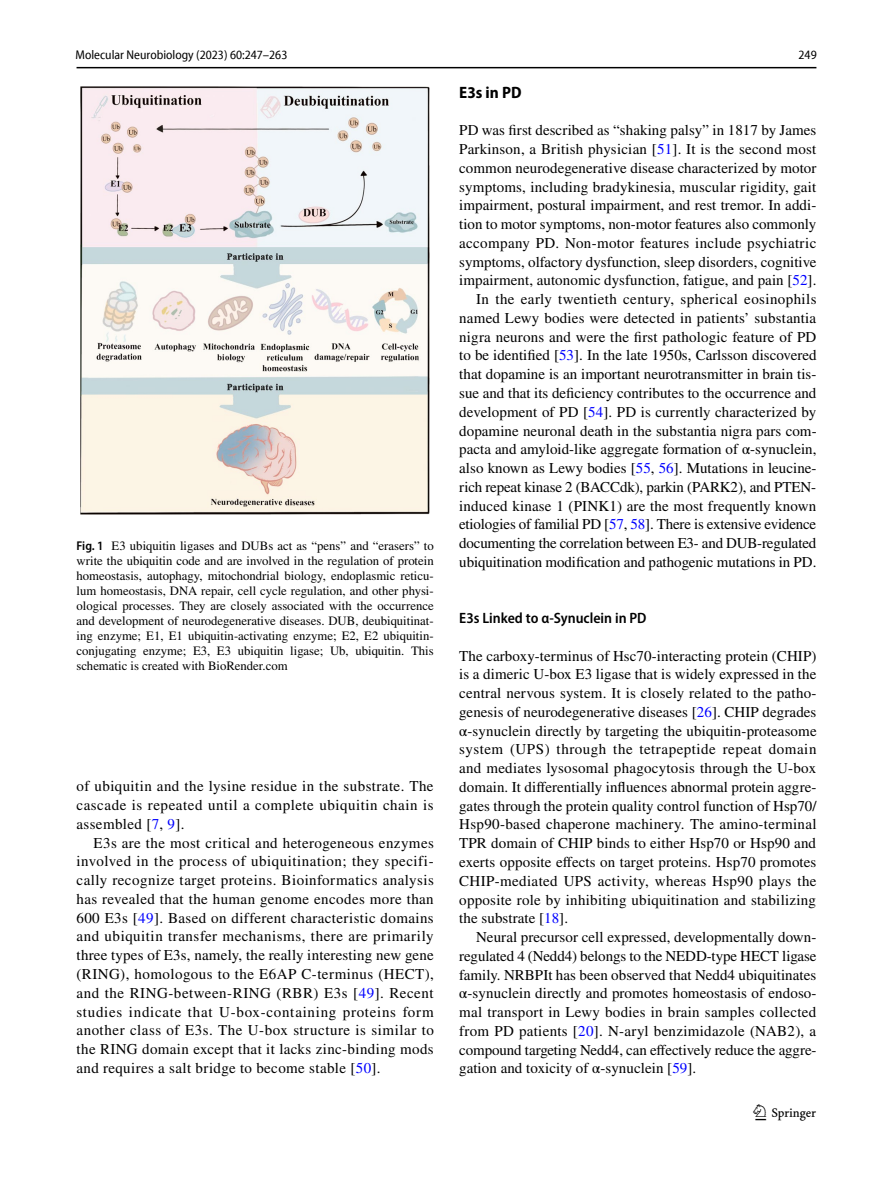
<style>
.page{position:relative;width:893px;height:1187px;background:#fff}
.page>*{position:absolute;margin:0;border:0;box-sizing:border-box;transform-origin:0 0}
.t1{font:22.5px "Springnew Regular 3";color:#000}
.t2{font:700 semi-condensed 16.5px "Myriad Pro";color:#000}
.t3{font:15px/18.8px "STIX";letter-spacing:.005em;color:#000;text-align:justify}
.t4{font:600 semi-condensed 15px "Myriad Pro";color:#000}
.t5{font:12.75px/15px "STIX";color:#000;text-align:justify}
.t6{font:semi-condensed 12.75px "Myriad Pro Unic";color:#000}
.s1{font-family:"Myriad Pro";font-weight:600;font-stretch:semi-condensed}
.s2{color:#00f}
</style>
<div class="page">
<hr style="left:77px;top:67px;width:739px;height:1px;background:#000">
<img style="left:81px;top:87px;width:348px;height:427px">
<p class="t6" style="left:76px;top:50px;width:213px">Molecular Neurobiology (2023) 60:247–263</p>
<p class="t6" style="left:798px;top:50px;width:20px">249</p>
<p class="t5" style="left:77px;top:538px;width:359px"><span class="s1">Fig. 1</span> E3 ubiquitin ligases and DUBs act as “pens” and “erasers” to write the ubiquitin code and are involved in the regulation of protein homeostasis, autophagy, mitochondrial biology, endoplasmic reticu&shy;lum homeostasis, DNA repair, cell cycle regulation, and other physi&shy;ological processes. They are closely associated with the occurrence and development of neurodegenerative diseases. DUB, deubiquitinat&shy;ing enzyme; E1, E1 ubiquitin-activating enzyme; E2, E2 ubiquitin&shy;conjugating enzyme; E3, E3 ubiquitin ligase; Ub, ubiquitin. This schematic is created with BioRender.com</p>
<p class="t3" style="left:77px;top:778px;width:359px">of ubiquitin and the lysine residue in the substrate. The cascade is repeated until a complete ubiquitin chain is assembled [<span class="s2">7</span>, <span class="s2">9</span>].</p>
<p class="t3" style="left:77px;top:834px;width:359px;text-indent:17px">E3s are the most critical and heterogeneous enzymes involved in the process of ubiquitination; they specifi&shy;cally recognize target proteins. Bioinformatics analysis has revealed that the human genome encodes more than 600 E3s [<span class="s2">49</span>]. Based on different characteristic domains and ubiquitin transfer mechanisms, there are primarily three types of E3s, namely, the really interesting new gene (RING), homologous to the E6AP C-terminus (HECT), and the RING-between-RING (RBR) E3s [<span class="s2">49</span>]. Recent studies indicate that U-box-containing proteins form another class of E3s. The U-box structure is similar to the RING domain except that it lacks zinc-binding mods and requires a salt bridge to become stable [<span class="s2">50</span>].</p>
<p class="t2" style="left:459px;top:83px;width:64px">E3s in PD</p>
<p class="t3" style="left:459px;top:122px;width:359px;text-align:right">PD was first described as “shaking palsy” in 1817 by James Parkinson, a British physician [<span class="s2">51</span>]. It is the second most common neurodegenerative disease characterized by motor symptoms, including bradykinesia, muscular rigidity, gait impairment, postural impairment, and rest tremor. In addi&shy;tion to motor symptoms, non-motor features also commonly accompany PD. Non-motor features include psychiatric symptoms, olfactory dysfunction, sleep disorders, cognitive impairment, autonomic dysfunction, fatigue, and pain [<span class="s2">52</span>].<br>In the early twentieth century, spherical eosinophils named Lewy bodies were detected in patients’ substantia nigra neurons and were the first pathologic feature of PD to be identified [<span class="s2">53</span>]. In the late 1950s, Carlsson discovered that dopamine is an important neurotransmitter in brain tis&shy;sue and that its deficiency contributes to the occurrence and development of PD [<span class="s2">54</span>]. PD is currently characterized by dopamine neuronal death in the substantia nigra pars com&shy;pacta and amyloid-like aggregate formation of α-synuclein, also known as Lewy bodies [<span class="s2">55</span>, <span class="s2">56</span>]. Mutations in leucine&shy;rich repeat kinase 2 (BACCdk), parkin (PARK2), and PTEN&shy;induced kinase 1 (PINK1) are the most frequently known etiologies of familial PD [<span class="s2">57</span>, <span class="s2">58</span>]. There is extensive evidence documenting the correlation between E3- and DUB-regulated ubiquitination modification and pathogenic mutations in PD.</p>
<p class="t4" style="left:459px;top:609px;width:189px">E3s Linked to α‑Synuclein in PD</p>
<p class="t3" style="left:459px;top:647px;width:359px">The carboxy-terminus of Hsc70-interacting protein (CHIP) is a dimeric U-box E3 ligase that is widely expressed in the central nervous system. It is closely related to the patho&shy;genesis of neurodegenerative diseases [<span class="s2">26</span>]. CHIP degrades α-synuclein directly by targeting the ubiquitin-proteasome system (UPS) through the tetrapeptide repeat domain and mediates lysosomal phagocytosis through the U-box domain. It differentially influences abnormal protein aggre&shy;gates through the protein quality control function of Hsp70/ Hsp90-based chaperone machinery. The amino-terminal TPR domain of CHIP binds to either Hsp70 or Hsp90 and exerts opposite effects on target proteins. Hsp70 promotes CHIP-mediated UPS activity, whereas Hsp90 plays the opposite role by inhibiting ubiquitination and stabilizing the substrate [<span class="s2">18</span>].</p>
<p class="t3" style="left:459px;top:928px;width:359px;text-indent:17px">Neural precursor cell expressed, developmentally down&shy;regulated 4 (Nedd4) belongs to the NEDD-type HECT ligase family. NRBPIt has been observed that Nedd4 ubiquitinates α-synuclein directly and promotes homeostasis of endoso&shy;mal transport in Lewy bodies in brain samples collected from PD patients [<span class="s2">20</span>]. N-aryl benzimidazole (NAB2), a compound targeting Nedd4, can effectively reduce the aggre&shy;gation and toxicity of α-synuclein [<span class="s2">59</span>].</p>
<h1 class="t1" style="left:755px;top:1104px;width:62px">1 3</h1>
</div>
